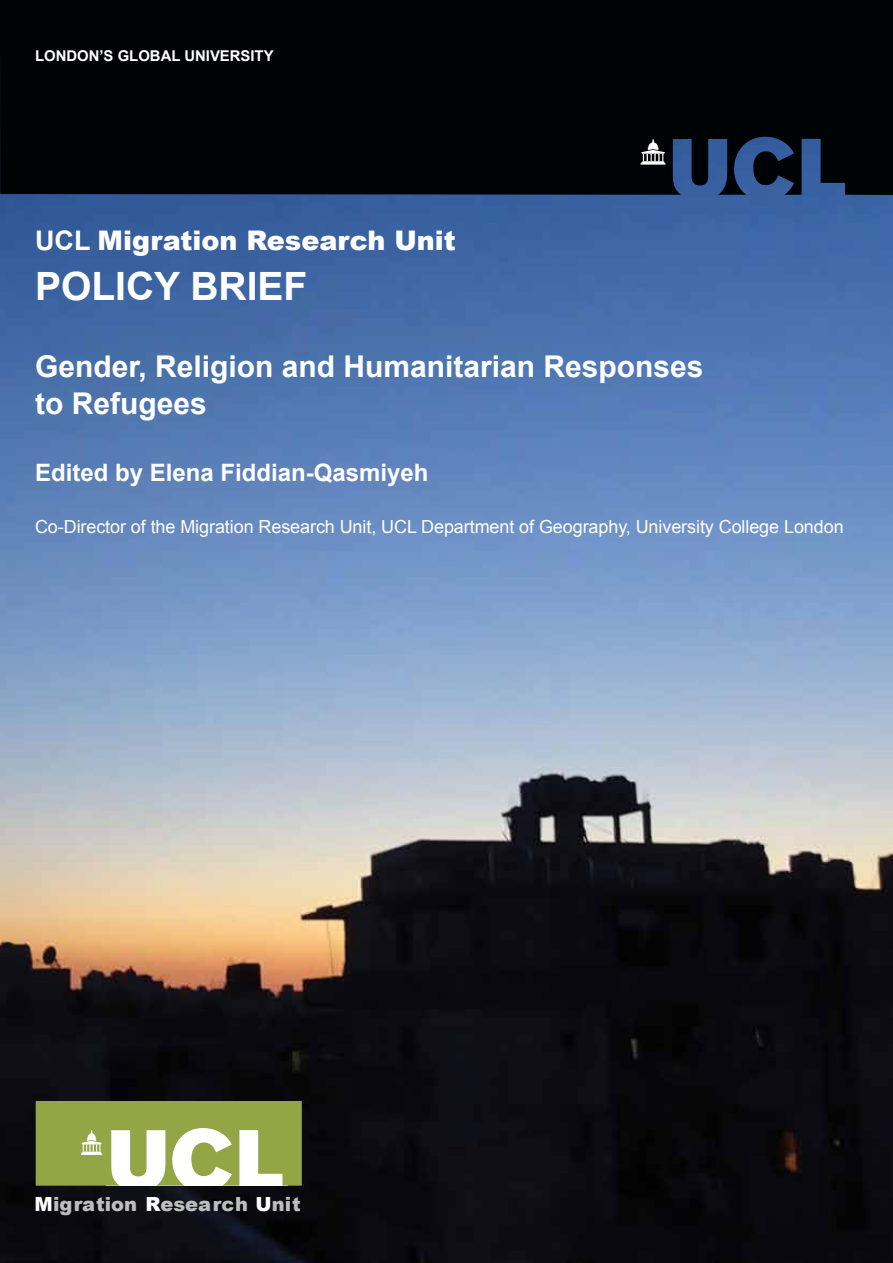
<style>
.page{position:relative;width:893px;height:1263px;background:#fff}
.page>*{position:absolute;margin:0;border:0;box-sizing:border-box;transform-origin:0 0}
.t1{font:700 39px "Arial";color:#fff}
.t2{font:700 30px "Arial";color:#fff}
.t3{font:900 27px "Arial";color:#fff}
.t4{font:700 24px "Arial";color:#fff}
.t5{font:900 19.5px "Arial";color:#bcbec0}
.t6{font:18px "Arial";letter-spacing:-.005em;color:#fff}
.t7{font:700 14.85px "Arial";color:#fff}
.s1{font-weight:700}
.s2{color:#fff}
</style>
<div class="page">
<img style="left:0;top:195px;width:893px;height:1068px">
<svg style="left:36px;top:1101px;width:266px;height:85px"></svg>
<div style="left:0;top:0;width:893px;height:195px;background:#000305"></div>
<svg style="left:641px;top:139px;width:24px;height:26px"></svg>
<p class="t7" style="left:35px;top:45px;width:240px">LONDON’S GLOBAL UNIVERSITY</p>
<p class="t3" style="left:35px;top:221px;width:422px"><span class="s1">UCL</span> Migration Research Unit</p>
<p class="t1" style="left:35px;top:260px;width:274px">POLICY BRIEF</p>
<p class="t2" style="left:35px;top:346px;width:670px">Gender, Religion and Humanitarian Responses</p>
<p class="t2" style="left:35px;top:384px;width:173px">to Refugees</p>
<p class="t4" style="left:35px;top:457px;width:395px">Edited by Elena Fiddian-Qasmiyeh</p>
<p class="t6" style="left:35px;top:514px;width:810px">Co-Director of the Migration Research Unit, UCL Department of Geography, University College London</p>
<p class="t5" style="left:34px;top:1190px;width:268px"><span class="s2">M</span>igration <span class="s2">R</span>esearch <span class="s2">U</span>nit</p>
</div>
